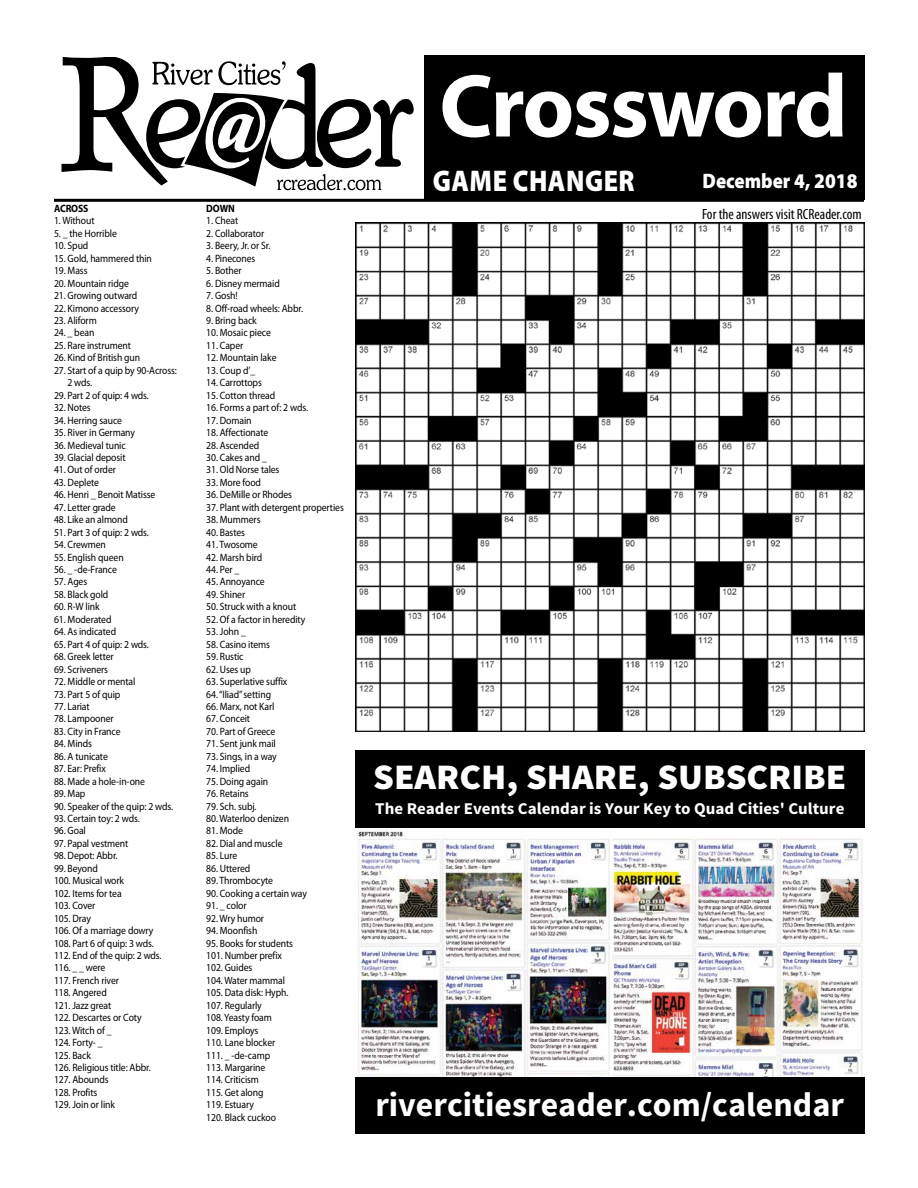
<style>
.page{position:relative;width:918px;height:1188px;background:#fff}
.page>*{position:absolute;margin:0;border:0;box-sizing:border-box;transform-origin:0 0}
.t1{font:700 90px "Myriad Pro";letter-spacing:-.02em;color:#fff}
.t2{font:900 35.85px "Source Sans Pro";color:#fff}
.t3{font:700 33.9px "Source Sans Pro";color:#fff}
.t4{font:900 30px "Myriad Pro";letter-spacing:.02em;color:#fff;scale:.87 1}
.t5{font:900 21px "Myriad Pro";color:#fff;scale:.9 1}
.t6{font:700 16.5px "Source Sans Pro";color:#fff}
.t7{font:condensed 14.85px "Myriad Pro";color:#000}
.t8{font:10.65px/12.5px "Myriad Pro";letter-spacing:-.01em;color:#000;scale:.91 1}
.t9{font:700 10.65px "Myriad Pro";letter-spacing:-.01em;color:#000;scale:.91 1}
</style>
<div class="page">
<svg style="left:62px;top:57px;width:352px;height:129px"></svg>
<div style="left:424px;top:55px;width:441px;height:145px;background:#000"></div>
<hr style="left:54px;top:199px;width:810px;height:3px;background:#000">
<img style="left:355px;top:222px;width:509px;height:509px">
<img style="left:611px;top:837px;width:253px;height:241px">
<img style="left:356px;top:830px;width:255px;height:248px">
<div style="left:355px;top:750px;width:509px;height:78px;background:#000"></div>
<div style="left:355px;top:1078px;width:509px;height:56px;background:#000"></div>
<svg style="left:184px;top:93px;width:197px;height:97px"></svg>
<p class="t9" style="left:54px;top:201px;width:39px">ACROSS</p>
<p class="t8" style="left:54px;top:214px;width:46px">1. Without</p>
<p class="t8" style="left:54px;top:227px;width:71px">5. _ the Horrible</p>
<p class="t8" style="left:54px;top:239px;width:39px">10. Spud</p>
<p class="t8" style="left:54px;top:252px;width:109px">15. Gold, hammered thin</p>
<p class="t8" style="left:54px;top:264px;width:38px">19. Mass</p>
<p class="t8" style="left:54px;top:277px;width:84px">20. Mountain ridge</p>
<p class="t8" style="left:54px;top:289px;width:93px">21. Growing outward</p>
<p class="t8" style="left:54px;top:302px;width:95px">22. Kimono accessory</p>
<p class="t8" style="left:54px;top:314px;width:49px">23. Aliform</p>
<p class="t8" style="left:54px;top:327px;width:46px">24. _ bean</p>
<p class="t8" style="left:54px;top:339px;width:86px">25. Rare instrument</p>
<p class="t8" style="left:54px;top:351px;width:96px">26. Kind of British gun</p>
<p class="t8" style="left:68px;top:364px;width:122px;text-indent:-14px">27. Start of a quip by 90-Across:<br>2 wds.</p>
<p class="t8" style="left:54px;top:389px;width:106px">29. Part 2 of quip: 4 wds.</p>
<p class="t8" style="left:54px;top:401px;width:42px">32. Notes</p>
<p class="t8" style="left:54px;top:414px;width:76px">34. Herring sauce</p>
<p class="t8" style="left:54px;top:426px;width:91px">35. River in Germany</p>
<p class="t8" style="left:54px;top:439px;width:80px">36. Medieval tunic</p>
<p class="t8" style="left:54px;top:451px;width:80px">39. Glacial deposit</p>
<p class="t8" style="left:54px;top:463px;width:70px">41. Out of order</p>
<p class="t8" style="left:54px;top:476px;width:51px">43. Deplete</p>
<p class="t8" style="left:54px;top:488px;width:113px">46. Henri _ Benoit Matisse</p>
<p class="t8" style="left:54px;top:501px;width:69px">47. Letter grade</p>
<p class="t8" style="left:54px;top:513px;width:83px">48. Like an almond</p>
<p class="t8" style="left:54px;top:526px;width:106px">51. Part 3 of quip: 2 wds.</p>
<p class="t8" style="left:54px;top:538px;width:59px">54. Crewmen</p>
<p class="t8" style="left:54px;top:551px;width:78px">55. English queen</p>
<p class="t8" style="left:54px;top:563px;width:71px">56. _ -de-France</p>
<p class="t8" style="left:54px;top:576px;width:38px">57. Ages</p>
<p class="t8" style="left:54px;top:588px;width:61px">58. Black gold</p>
<p class="t8" style="left:54px;top:600px;width:52px">60. R-W link</p>
<p class="t8" style="left:54px;top:613px;width:65px">61. Moderated</p>
<p class="t8" style="left:54px;top:625px;width:70px">64. As indicated</p>
<p class="t8" style="left:54px;top:638px;width:106px">65. Part 4 of quip: 2 wds.</p>
<p class="t8" style="left:54px;top:650px;width:67px">68. Greek letter</p>
<p class="t8" style="left:54px;top:663px;width:61px">69. Scriveners</p>
<p class="t8" style="left:54px;top:675px;width:91px">72. Middle or mental</p>
<p class="t8" style="left:54px;top:688px;width:74px">73. Part 5 of quip</p>
<p class="t8" style="left:54px;top:700px;width:41px">77. Lariat</p>
<p class="t8" style="left:54px;top:712px;width:67px">78. Lampooner</p>
<p class="t8" style="left:54px;top:725px;width:75px">83. City in France</p>
<p class="t8" style="left:54px;top:737px;width:43px">84. Minds</p>
<p class="t8" style="left:54px;top:750px;width:61px">86. A tunicate</p>
<p class="t8" style="left:54px;top:762px;width:59px">87. Ear: Prefix</p>
<p class="t8" style="left:54px;top:775px;width:102px">88. Made a hole-in-one</p>
<p class="t8" style="left:54px;top:787px;width:36px">89. Map</p>
<p class="t8" style="left:54px;top:800px;width:132px">90. Speaker of the quip: 2 wds.</p>
<p class="t8" style="left:54px;top:812px;width:96px">93. Certain toy: 2 wds.</p>
<p class="t8" style="left:54px;top:825px;width:37px">96. Goal</p>
<p class="t8" style="left:54px;top:837px;width:83px">97. Papal vestment</p>
<p class="t8" style="left:54px;top:849px;width:71px">98. Depot: Abbr.</p>
<p class="t8" style="left:54px;top:862px;width:120px">99. Beyond<br>100. Musical work<br>102. Items for tea<br>103. Cover<br>105. Dray<br>106. Of a marriage dowry<br>108. Part 6 of quip: 3 wds.<br>112. End of the quip: 2 wds.<br>116. _ _ were<br>117. French river<br>118. Angered<br>121. Jazz great<br>122. Descartes or Coty<br>123. Witch of _<br>124. Forty- _<br>125. Back<br>126. Religious title: Abbr.<br>127. Abounds<br>128. Profits<br>129. Join or link</p>
<p class="t9" style="left:206px;top:201px;width:33px">DOWN</p>
<p class="t8" style="left:206px;top:214px;width:37px">1. Cheat</p>
<p class="t8" style="left:206px;top:227px;width:65px">2. Collaborator</p>
<p class="t8" style="left:206px;top:239px;width:72px">3. Beery, Jr. or Sr.</p>
<p class="t8" style="left:206px;top:252px;width:56px">4. Pinecones</p>
<p class="t8" style="left:206px;top:264px;width:40px">5. Bother</p>
<p class="t8" style="left:206px;top:277px;width:82px">6. Disney mermaid</p>
<p class="t8" style="left:206px;top:289px;width:36px">7. Gosh!</p>
<p class="t8" style="left:206px;top:302px;width:108px">8. Off-road wheels: Abbr.</p>
<p class="t8" style="left:206px;top:314px;width:57px">9. Bring back</p>
<p class="t8" style="left:206px;top:327px;width:73px">10. Mosaic piece</p>
<p class="t8" style="left:206px;top:339px;width:42px">11. Caper</p>
<p class="t8" style="left:206px;top:351px;width:79px">12. Mountain lake</p>
<p class="t8" style="left:206px;top:364px;width:55px">13. Coup d’_</p>
<p class="t8" style="left:206px;top:376px;width:63px">14. Carrottops</p>
<p class="t8" style="left:206px;top:389px;width:77px">15. Cotton thread</p>
<p class="t8" style="left:206px;top:401px;width:113px">16. Forms a part of: 2 wds.</p>
<p class="t8" style="left:206px;top:414px;width:51px">17. Domain</p>
<p class="t8" style="left:206px;top:426px;width:70px">18. Affectionate</p>
<p class="t8" style="left:206px;top:439px;width:60px">28. Ascended</p>
<p class="t8" style="left:206px;top:451px;width:68px">30. Cakes and _</p>
<p class="t8" style="left:206px;top:463px;width:82px">31. Old Norse tales</p>
<p class="t8" style="left:206px;top:476px;width:62px">33. More food</p>
<p class="t8" style="left:206px;top:488px;width:96px">36. DeMille or Rhodes</p>
<p class="t8" style="left:206px;top:501px;width:153px">37. Plant with detergent properties</p>
<p class="t8" style="left:206px;top:513px;width:61px">38. Mummers</p>
<p class="t8" style="left:206px;top:526px;width:44px">40. Bastes</p>
<p class="t8" style="left:206px;top:538px;width:58px">41. Twosome</p>
<p class="t8" style="left:206px;top:551px;width:63px">42. Marsh bird</p>
<p class="t8" style="left:206px;top:563px;width:38px">44. Per _</p>
<p class="t8" style="left:206px;top:576px;width:66px">45. Annoyance</p>
<p class="t8" style="left:206px;top:588px;width:44px">49. Shiner</p>
<p class="t8" style="left:206px;top:600px;width:100px">50. Struck with a knout</p>
<p class="t8" style="left:206px;top:613px;width:110px">52. Of a factor in heredity</p>
<p class="t8" style="left:206px;top:625px;width:45px">53. John _</p>
<p class="t8" style="left:206px;top:638px;width:72px">58. Casino items</p>
<p class="t8" style="left:206px;top:650px;width:43px">59. Rustic</p>
<p class="t8" style="left:206px;top:663px;width:51px">62. Uses up</p>
<p class="t8" style="left:206px;top:675px;width:91px">63. Superlative suffix</p>
<p class="t8" style="left:206px;top:688px;width:73px">64. “Iliad” setting</p>
<p class="t8" style="left:206px;top:700px;width:77px">66. Marx, not Karl</p>
<p class="t8" style="left:206px;top:712px;width:50px">67. Conceit</p>
<p class="t8" style="left:206px;top:725px;width:77px">70. Part of Greece</p>
<p class="t8" style="left:206px;top:737px;width:78px">71. Sent junk mail</p>
<p class="t8" style="left:206px;top:750px;width:79px">73. Sings, in a way</p>
<p class="t8" style="left:206px;top:762px;width:50px">74. Implied</p>
<p class="t8" style="left:206px;top:775px;width:70px">75. Doing again</p>
<p class="t8" style="left:206px;top:787px;width:48px">76. Retains</p>
<p class="t8" style="left:206px;top:800px;width:57px">79. Sch. subj.</p>
<p class="t8" style="left:206px;top:812px;width:92px">80. Waterloo denizen</p>
<p class="t8" style="left:206px;top:825px;width:42px">81. Mode</p>
<p class="t8" style="left:206px;top:837px;width:85px">82. Dial and muscle</p>
<p class="t8" style="left:206px;top:849px;width:36px">85. Lure</p>
<p class="t8" style="left:206px;top:862px;width:50px">86. Uttered</p>
<p class="t8" style="left:206px;top:874px;width:75px">89. Thrombocyte</p>
<p class="t8" style="left:206px;top:887px;width:112px">90. Cooking a certain way</p>
<p class="t8" style="left:206px;top:899px;width:46px">91. _ color</p>
<p class="t8" style="left:206px;top:912px;width:65px">92. Wry humor</p>
<p class="t8" style="left:206px;top:924px;width:58px">94. Moonfish</p>
<p class="t8" style="left:206px;top:937px;width:97px">95. Books for students<br>101. Number prefix<br>102. Guides<br>104. Water mammal<br>105. Data disk: Hyph.<br>107. Regularly<br>108. Yeasty foam<br>109. Employs<br>110. Lane blocker<br>111. _ -de-camp<br>113. Margarine<br>114. Criticism<br>115. Get along<br>119. Estuary<br>120. Black cuckoo</p>
<h1 class="t1" style="left:439px;top:47px;width:410px">Crossword</h1>
<h3 class="t4" style="left:433px;top:161px;width:234px">GAME CHANGER</h3>
<h3 class="t5" style="left:703px;top:167px;width:174px">December 4, 2018</h3>
<h3 class="t7" style="left:702px;top:205px;width:161px">For the answers visit RCReader.com</h3>
<h2 class="t2" style="left:373px;top:754px;width:475px">SEARCH, SHARE, SUBSCRIBE</h2>
<h3 class="t6" style="left:375px;top:798px;width:471px">The Reader Events Calendar is Your Key to Quad Cities' Culture</h3>
<h3 class="t3" style="left:375px;top:1083px;width:470px">rivercitiesreader.com/calendar</h3>
</div>
